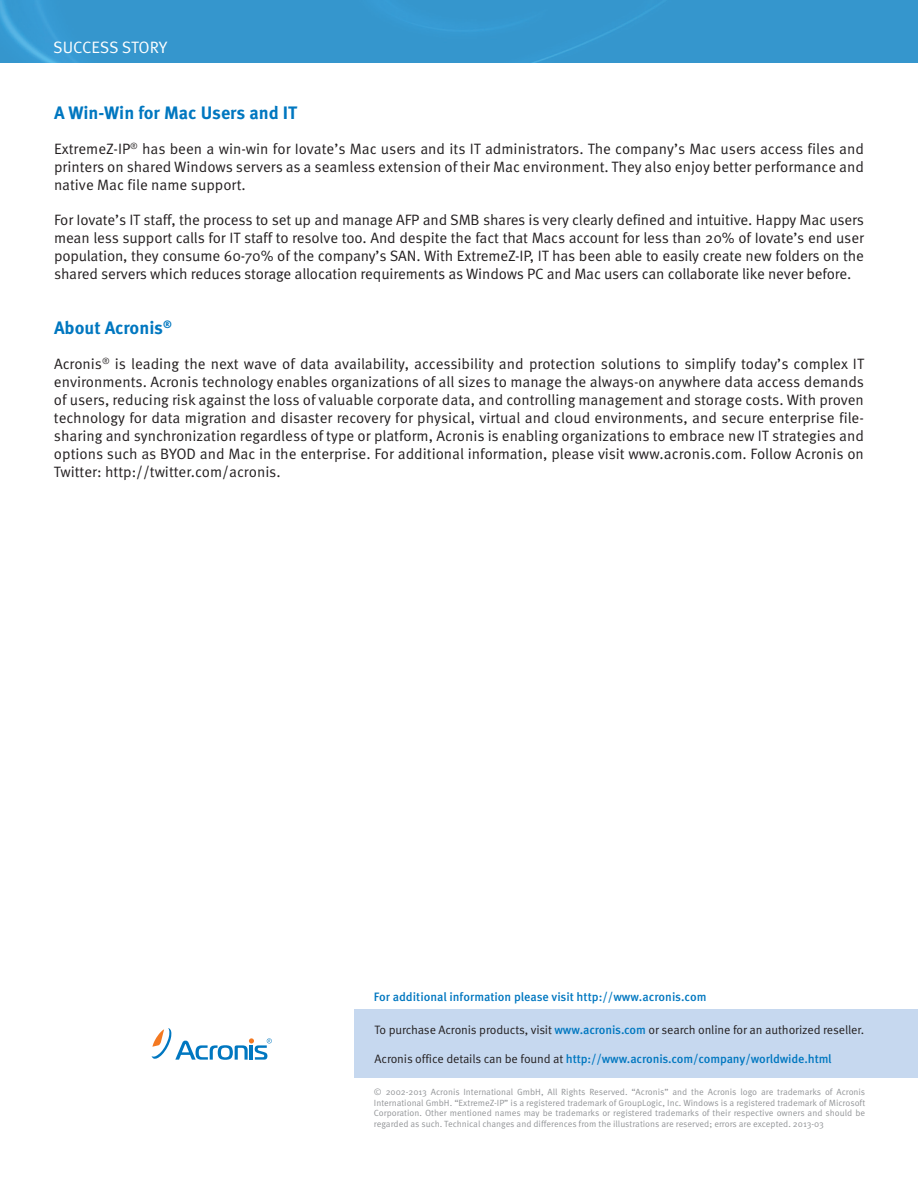
<style>
.page{position:relative;width:918px;height:1188px;background:#fff}
.page>*{position:absolute;margin:0;border:0;box-sizing:border-box;transform-origin:0 0}
.t1{font:700 18px "Meta Pro";color:#0077c0}
.t2{font:16.5px "Meta Pro";letter-spacing:-.01em;color:#fff}
.t3{font:15px/18px "Meta Pro";letter-spacing:-.005em;color:#231f20;text-align:justify}
.t4{font:500 12.15px "Meta Pro";letter-spacing:-.01em;color:#0077c0}
.t5{font:12.15px "Meta Pro";letter-spacing:-.01em;color:#231f20}
.t6{font:9px/10.8px "Meta Pro";color:#939598;text-align:justify}
.s1{font-weight:500;color:#0077c0}
.s2{font-weight:400;color:#231f20}
</style>
<div class="page">
<div style="left:0;top:0;width:918px;height:62px;background:#3596cd"></div>
<svg style="left:152px;top:1028px;width:120px;height:32px"></svg>
<div style="left:354px;top:1010px;width:564px;height:68px;background:#c6d8ef"></div>
<p class="t2" style="left:53px;top:36px;width:116px">SUCCESS STORY</p>
<p class="t1" style="left:54px;top:101px;width:245px">A Win-Win for Mac Users and IT</p>
<p class="t3" style="left:54px;top:140px;width:812px">ExtremeZ-IP<sup>®</sup> has been a win-win for Iovate’s Mac users and its IT administrators. The company’s Mac users access files and printers on shared Windows servers as a seamless extension of their Mac environment. They also enjoy better performance and native Mac file name support.</p>
<p class="t3" style="left:54px;top:211px;width:812px">For Iovate’s IT staff, the process to set up and manage AFP and SMB shares is very clearly defined and intuitive. Happy Mac users mean less support calls for IT staff to resolve too. And despite the fact that Macs account for less than 20% of Iovate’s end user population, they consume 60-70% of the company’s SAN. With ExtremeZ-IP, IT has been able to easily create new folders on the shared servers which reduces storage allocation requirements as Windows PC and Mac users can collaborate like never before.</p>
<p class="t1" style="left:54px;top:317px;width:119px">About Acronis<sup>®</sup></p>
<p class="t3" style="left:54px;top:356px;width:812px">Acronis<sup>®</sup> is leading the next wave of data availability, accessibility and protection solutions to simplify today’s complex IT environments. Acronis technology enables organizations of all sizes to manage the always-on anywhere data access demands of users, reducing risk against the loss of valuable corporate data, and controlling management and storage costs. With proven technology for data migration and disaster recovery for physical, virtual and cloud environments, and secure enterprise file&shy;sharing and synchronization regardless of type or platform, Acronis is enabling organizations to embrace new IT strategies and options such as BYOD and Mac in the enterprise. For additional information, please visit www.acronis.com. Follow Acronis on Twitter: http://twitter.com/acronis.</p>
<p class="t4" style="left:374px;top:989px;width:334px">For additional information please visit http://www.acronis.com</p>
<p class="t5" style="left:375px;top:1022px;width:491px">To purchase Acronis products, visit <span class="s1">www.acronis.com</span> or search online for an authorized reseller.</p>
<p class="t4" style="left:375px;top:1051px;width:459px"><span class="s2">Acronis office details can be found at</span> http://www.acronis.com/company/worldwide.html</p>
<p class="t6" style="left:374px;top:1087px;width:493px">© 2002-2013 Acronis International GmbH, All Rights Reserved. “Acronis” and the Acronis logo are trademarks of Acronis International GmbH. “ExtremeZ-IP” is a registered trademark of GroupLogic, Inc. Windows is a registered trademark of Microsoft Corporation. Other mentioned names may be trademarks or registered trademarks of their respective owners and should be regarded as such. Technical changes and differences from the illustrations are reserved; errors are excepted. 2013-03</p>
</div>
